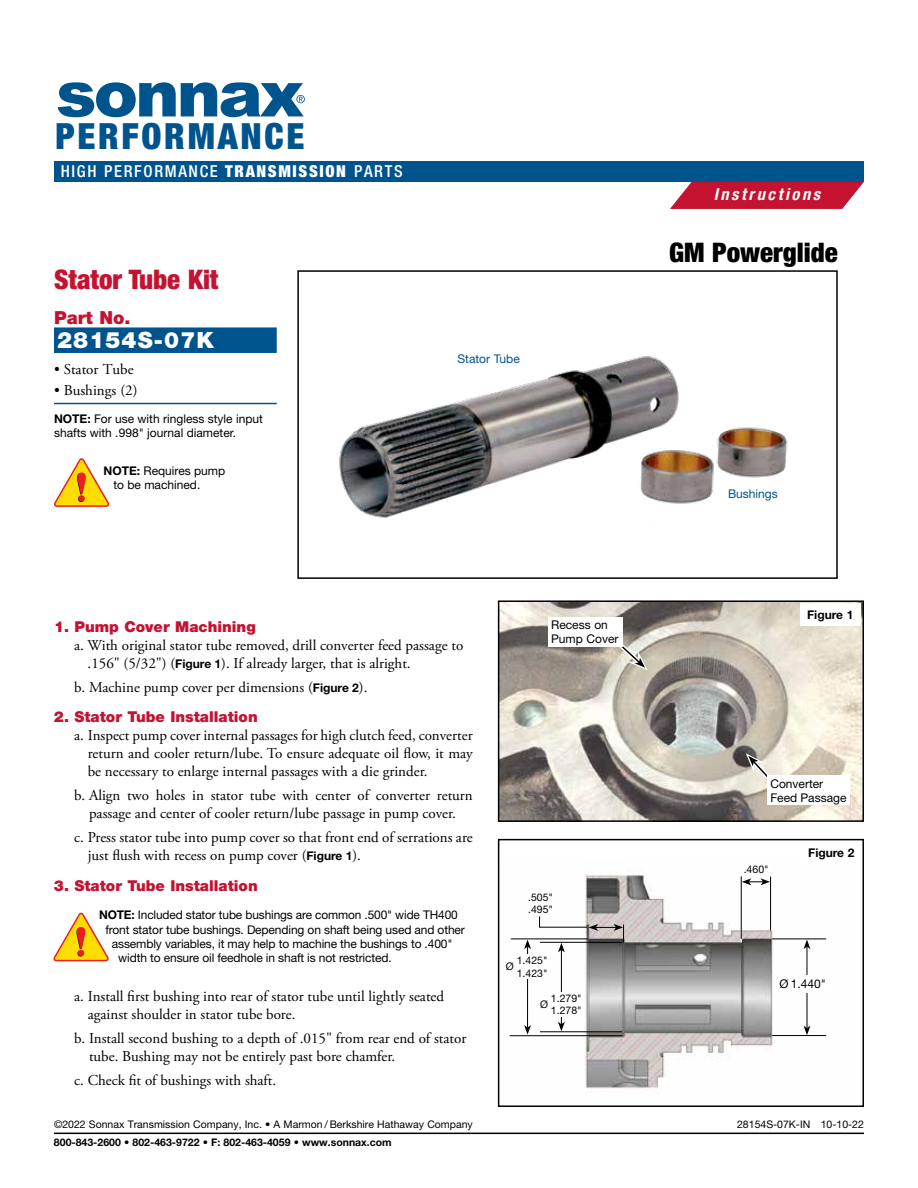
<style>
.page{position:relative;width:918px;height:1188px;background:#fff}
.page>*{position:absolute;margin:0;border:0;box-sizing:border-box;transform-origin:0 0}
.t1{font:900 condensed 36.15px "Helvetica Neue LT Std";letter-spacing:.075em;color:#00548e}
.t2{font:900 condensed 27px "Helvetica Neue LT Std";color:#c41230}
.t3{font:900 condensed 27px "Helvetica Neue LT Std";color:#000}
.t4{font:900 22.5px "Helvetica Neue LT Std";letter-spacing:.05em;color:#fff}
.t5{font:900 18px "Helvetica Neue LT Std";color:#c41230}
.t6{font:500 condensed 16.5px "Helvetica Neue LT Std";letter-spacing:.1em;color:#fff}
.t7{font:italic 700 condensed 16.5px "Helvetica Neue LT Std";letter-spacing:.155em;color:#fff}
.t8{font:15px/18px "Adobe Garamond Pro";color:#000}
.t9{font:900 15px "Helvetica Neue LT Std";color:#c41230}
.t10{font:12px/14.4px "Helvetica Neue LT Std";letter-spacing:-.01em;color:#000}
.t11{font:12px "Helvetica Neue LT Std";color:#00548e}
.t12{font:700 12px "Helvetica Neue LT Std";color:#000}
.t13{font:10.5px/12.6px "Helvetica Neue LT Std";color:#000}
.t14{font:700 10.5px "Helvetica Neue LT Std";color:#000}
.s1{font-weight:900}
.s2{font-weight:700}
.s3{font-family:"Helvetica Neue LT Std";font-weight:700;font-size:12px}
</style>
<div class="page">
<img style="left:339px;top:356px;width:449px;height:162px">
<div style="left:297px;top:270px;width:541px;height:309px;border:2px solid #000"></div>
<div style="left:54px;top:327px;width:223px;height:26px;background:#00548e"></div>
<hr style="left:54px;top:403px;width:223px;height:1px;background:#00548e">
<svg style="left:54px;top:458px;width:55px;height:49px"></svg>
<svg style="left:54px;top:913px;width:55px;height:48px"></svg>
<img style="left:501px;top:603px;width:360px;height:216px">
<div style="left:498px;top:600px;width:366px;height:222px;border:2px solid #000"></div>
<div style="left:800px;top:604px;width:60px;height:22px;background:#fff"></div>
<svg style="left:605px;top:630px;width:43px;height:40px"></svg>
<div style="left:548px;top:617px;width:74px;height:30px;background:#fff"></div>
<svg style="left:746px;top:753px;width:40px;height:43px"></svg>
<div style="left:767px;top:776px;width:83px;height:29px;background:#fff"></div>
<img style="left:509px;top:870px;width:318px;height:219px">
<div style="left:498px;top:839px;width:366px;height:268px;border:2px solid #000"></div>
<hr style="left:770px;top:873px;width:20px;height:3px;background:#fff">
<svg style="left:784px;top:870px;width:16px;height:10px"></svg>
<svg style="left:742px;top:870px;width:34px;height:15px"></svg>
<hr style="left:770px;top:877px;width:1px;height:54px;background:#000">
<hr style="left:511px;top:939px;width:77px;height:1px;background:#000">
<hr style="left:510px;top:1035px;width:112px;height:1px;background:#000">
<hr style="left:527px;top:947px;width:1px;height:81px;background:#000">
<svg style="left:524px;top:940px;width:7px;height:9px"></svg>
<svg style="left:524px;top:1025px;width:7px;height:10px"></svg>
<hr style="left:540px;top:1031px;width:82px;height:1px;background:#000">
<hr style="left:561px;top:950px;width:1px;height:74px;background:#000">
<svg style="left:558px;top:1022px;width:7px;height:9px"></svg>
<hr style="left:772px;top:939px;width:54px;height:1px;background:#000">
<hr style="left:772px;top:1035px;width:54px;height:1px;background:#000">
<hr style="left:807px;top:947px;width:1px;height:81px;background:#000">
<svg style="left:804px;top:940px;width:6px;height:9px"></svg>
<svg style="left:804px;top:1026px;width:6px;height:9px"></svg>
<div style="left:787px;top:975px;width:43px;height:17px;background:#fff"></div>
<div style="left:780px;top:980px;width:9px;height:8px;background:#fff"></div>
<div style="left:528px;top:893px;width:26px;height:21px;background:#fff"></div>
<div style="left:742px;top:865px;width:28px;height:8px;background:#fff"></div>
<hr style="left:741px;top:876px;width:1px;height:63px;background:#000">
<svg style="left:539px;top:916px;width:85px;height:36px"></svg>
<div style="left:506px;top:962px;width:9px;height:9px;background:#fff"></div>
<div style="left:515px;top:954px;width:35px;height:25px;background:#fff"></div>
<div style="left:540px;top:1000px;width:9px;height:9px;background:#fff"></div>
<div style="left:549px;top:992px;width:35px;height:25px;background:#fff"></div>
<div style="left:801px;top:841px;width:60px;height:22px;background:#fff"></div>
<hr style="left:54px;top:1133px;width:810px;height:1px;background:#000">
<svg style="left:670px;top:182px;width:194px;height:27px;background:#ca2c47"></svg>
<div style="left:54px;top:161px;width:810px;height:21px;background:#00548e"></div>
<svg style="left:58px;top:82px;width:247px;height:35px"></svg>
<h1 class="t1" style="left:56px;top:114px;width:250px">PERFORMANCE</h1>
<p class="t6" style="left:61px;top:162px;width:343px">HIGH PERFORMANCE <span class="s1">TRANSMISSION</span> PARTS</p>
<h2 class="t2" style="left:54px;top:263px;width:166px">Stator Tube Kit</h2>
<p class="t5" style="left:54px;top:307px;width:78px">Part No.</p>
<h3 class="t4" style="left:57px;top:327px;width:159px">28154S-07K</h3>
<p class="t8" style="left:54px;top:361px;width:81px">• Stator Tube</p>
<p class="t8" style="left:54px;top:381px;width:85px">• Bushings (2)</p>
<p class="t10" style="left:54px;top:411px;width:210px"><span class="s2">NOTE:</span> For use with ringless style input shafts with .998" journal diameter.</p>
<p class="t10" style="left:114px;top:463px;width:113px;text-indent:-10px"><span class="s2">NOTE:</span> Requires pump to be machined.</p>
<p class="t11" style="left:458px;top:351px;width:64px">Stator Tube</p>
<p class="t9" style="left:54px;top:617px;width:203px">1. Pump Cover Machining</p>
<p class="t8" style="left:88px;top:636px;width:377px;text-indent:-13px">a. With original stator tube removed, drill converter feed passage to .156" (5/32") (<span class="s3">Figure 1</span>). If already larger, that is alright.</p>
<p class="t8" style="left:74px;top:678px;width:295px">b. Machine pump cover per dimensions (<span class="s3">Figure 2</span>).</p>
<p class="t9" style="left:54px;top:708px;width:205px">2. Stator Tube Installation</p>
<p class="t8" style="left:88px;top:727px;width:386px;text-align:justify;text-indent:-14px">a. Inspect pump cover internal passages for high clutch feed, converter return and cooler return/lube. To ensure adequate oil flow, it may be necessary to enlarge internal passages with a die grinder.</p>
<p class="t8" style="left:74px;top:787px;width:400px;text-align:center">b. Align two holes in stator tube with center of converter return passage and center of cooler return/lube passage in pump cover.</p>
<p class="t8" style="left:88px;top:829px;width:387px;text-indent:-13px">c. Press stator tube into pump cover so that front end of serrations are just flush with recess on pump cover (<span class="s3">Figure 1</span>).</p>
<p class="t9" style="left:54px;top:877px;width:205px">3. Stator Tube Installation</p>
<p class="t10" style="left:99px;top:907px;width:360px"><span class="s2">NOTE:</span> Included stator tube bushings are common .500" wide TH400</p>
<p class="t10" style="left:105px;top:922px;width:361px">front stator tube bushings. Depending on shaft being used and other</p>
<p class="t10" style="left:112px;top:936px;width:342px">assembly variables, it may help to machine the bushings to .400"</p>
<p class="t10" style="left:118px;top:951px;width:275px">width to ensure oil feedhole in shaft is not restricted.</p>
<p class="t8" style="left:88px;top:987px;width:358px;text-indent:-14px">a. Install first bushing into rear of stator tube until lightly seated against shoulder in stator tube bore.</p>
<p class="t8" style="left:89px;top:1029px;width:379px;text-indent:-15px">b. Install second bushing to a depth of .015" from rear end of stator tube. Bushing may not be entirely past bore chamfer.</p>
<p class="t8" style="left:74px;top:1071px;width:204px">c. Check fit of bushings with shaft.</p>
<p class="t10" style="left:551px;top:617px;width:69px">Recess on<br>Pump Cover</p>
<p class="t13" style="left:528px;top:891px;width:26px">.505" .495"</p>
<p class="t13" style="left:506px;top:960px;width:9px">Ø</p>
<p class="t13" style="left:517px;top:954px;width:32px">1.425"<br>1.423"</p>
<p class="t13" style="left:540px;top:998px;width:9px">Ø</p>
<p class="t13" style="left:551px;top:992px;width:32px">1.279"<br>1.278"</p>
<p class="t7" style="left:714px;top:185px;width:108px">Instructions</p>
<h2 class="t3" style="left:669px;top:236px;width:170px">GM Powerglide</h2>
<p class="t11" style="left:728px;top:487px;width:51px">Bushings</p>
<p class="t12" style="left:807px;top:607px;width:48px">Figure 1</p>
<p class="t10" style="left:770px;top:776px;width:78px">Converter<br>Feed Passage</p>
<p class="t13" style="left:744px;top:862px;width:26px">.460"</p>
<p class="t12" style="left:808px;top:845px;width:48px">Figure 2</p>
<p class="t10" style="left:780px;top:976px;width:48px">Ø 1.440"</p>
<p class="t13" style="left:54px;top:1118px;width:420px">©2022 Sonnax Transmission Company, Inc. • A Marmon / Berkshire Hathaway Company</p>
<p class="t13" style="left:737px;top:1118px;width:128px">28154S-07K-IN 10-10-22</p>
<p class="t14" style="left:54px;top:1136px;width:339px">800-843-2600 • 802-463-9722 • F: 802-463-4059 • www.sonnax.com</p>
</div>
